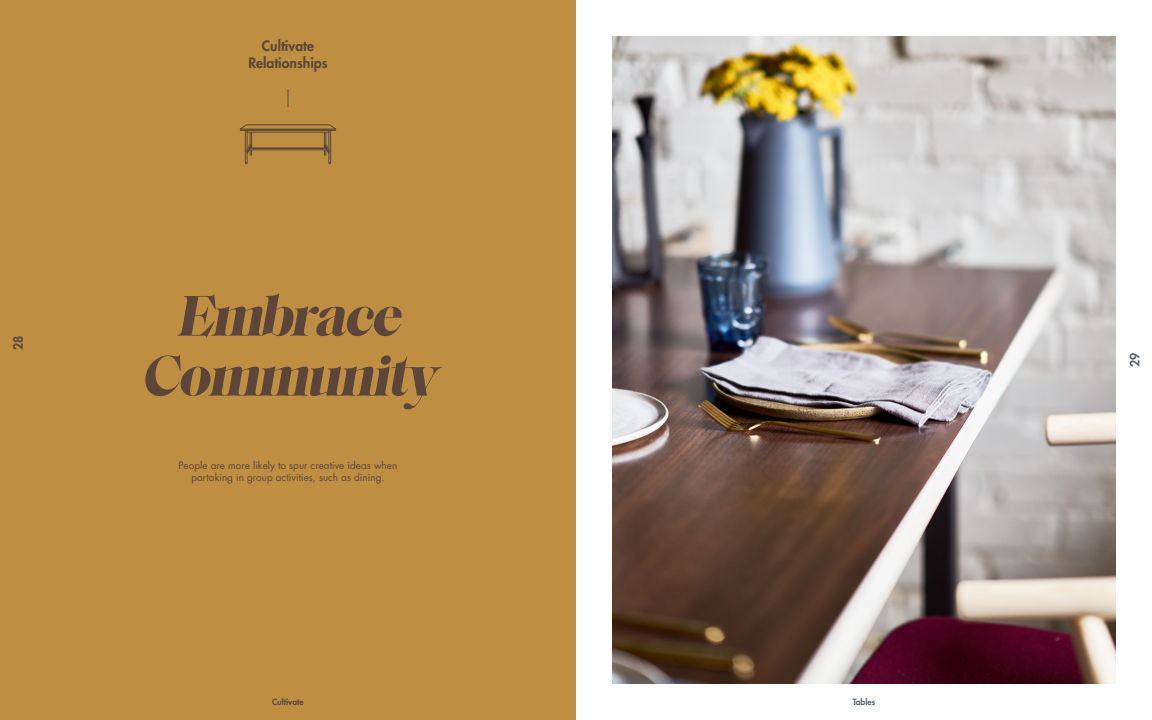
<style>
.page{position:relative;width:1152px;height:720px;background:#fff}
.page>*{position:absolute;margin:0;border:0;box-sizing:border-box;transform-origin:0 0}
.t1{font:italic 700 58.3px/60px "Saol Display";color:#5d4639;text-align:center}
.t2{font:800 14px/16.8px "Futura";color:#5d4639;text-align:center}
.t3{font:800 12.5px "Futura";color:#596670}
.t4{font:800 12.5px "Futura";color:#5d4639}
.t5{font:10px/12px "Futura";color:#5d4639;text-align:center}
.t6{font:800 8.5px "Futura";color:#5d4639}
.t7{font:800 8.5px "Futura";color:#596670}
</style>
<div class="page">
<div style="left:0;top:0;width:576px;height:720px;background:#be8f43"></div>
<img style="left:612px;top:36px;width:504px;height:648px">
<div style="left:250px;top:130px;width:2px;height:25px;background:#be8f43;border:1px solid #5d4639"></div>
<div style="left:324px;top:130px;width:2px;height:25px;background:#be8f43;border:1px solid #5d4639"></div>
<div style="left:245px;top:130px;width:2px;height:33px;background:#be8f43;border:1px solid #5d4639"></div>
<div style="left:329px;top:130px;width:2px;height:33px;background:#be8f43;border:1px solid #5d4639"></div>
<svg style="left:246px;top:144px;width:84px;height:12px"></svg>
<svg style="left:239px;top:124px;width:98px;height:9px"></svg>
<svg style="left:288px;top:89px;width:1px;height:18px"></svg>
<p class="t4" style="left:10px;top:350px;width:16px;rotate:-90deg">28</p>
<h2 class="t2" style="left:248px;top:38px;width:81px">Cultivate<br>Relationships</h2>
<h1 class="t1" style="left:140px;top:281px;width:297px">Embrace<br>Community</h1>
<p class="t5" style="left:179px;top:460px;width:220px">People are more likely to spur creative ideas when partaking in group activities, such as dining.</p>
<p class="t6" style="left:272px;top:697px;width:33px">Cultivate</p>
<p class="t7" style="left:853px;top:697px;width:24px">Tables</p>
<p class="t3" style="left:1127px;top:367px;width:16px;rotate:-90deg">29</p>
</div>
